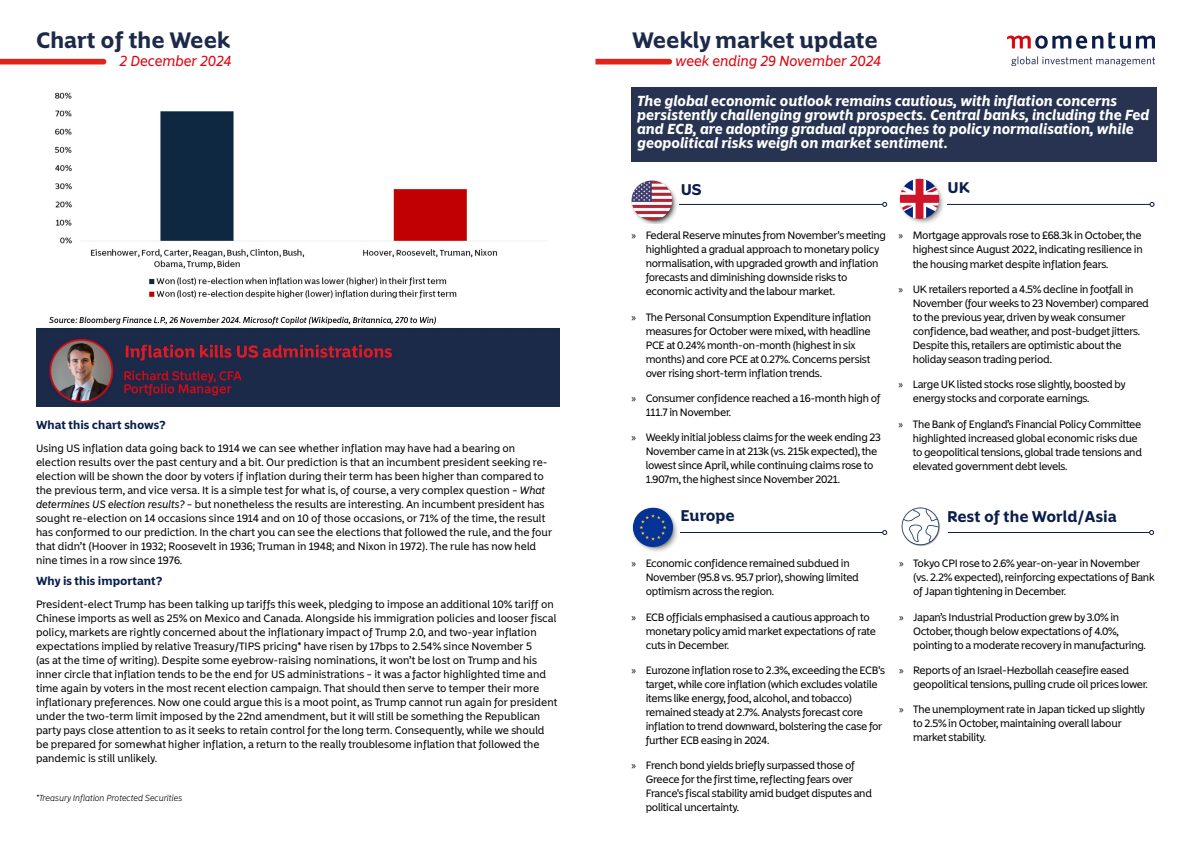
<style>
.page{position:relative;width:1191px;height:842px;background:#fff}
.page>*{position:absolute;margin:0;border:0;box-sizing:border-box;transform-origin:0 0}
.t1{font:700 23px "The Curve";color:#1c2948}
.t2{font:700 16px "The Curve";color:#0a1e4b}
.t3{font:italic 700 15px/14px "The Curve";letter-spacing:-.005em;color:#fff}
.t4{font:italic 15px "The Curve";color:#db0812}
.t5{font:700 12px "The Curve";color:#0a1e4b}
.t6{font:11px/14px "The Curve";letter-spacing:-.025em;color:#000}
.t7{font:11px/14px "The Curve";color:#000}
.t8{font:italic 300 9px "The Curve";color:#000}
.s1{font-style:italic}
.s2{font-family:"Myriad Pro"}
</style>
<div class="page">
<hr style="left:899px;top:532px;width:250px;height:1px;background:#0a1e4b">
<svg style="left:1149px;top:530px;width:5px;height:5px"></svg>
<hr style="left:899px;top:204px;width:251px;height:1px;background:#0a1e4b">
<svg style="left:1149px;top:202px;width:5px;height:5px"></svg>
<div style="left:631px;top:87px;width:526px;height:75px;background:#273351"></div>
<img style="left:1007px;top:32px;width:147px;height:34px">
<hr style="left:632px;top:204px;width:250px;height:1px;background:#0a1e4b">
<svg style="left:882px;top:202px;width:5px;height:5px"></svg>
<svg style="left:0;top:59px;width:106px;height:5px"></svg>
<hr style="left:632px;top:532px;width:250px;height:1px;background:#0a1e4b">
<svg style="left:882px;top:530px;width:5px;height:5px"></svg>
<div style="left:899px;top:505px;width:48px;height:43px;background:#fff"></div>
<img style="left:901px;top:507px;width:39px;height:39px">
<img style="left:632px;top:507px;width:47px;height:45px">
<img style="left:631px;top:180px;width:47px;height:44px">
<img style="left:899px;top:178px;width:47px;height:46px">
<svg style="left:595px;top:59px;width:77px;height:5px"></svg>
<img style="left:36px;top:92px;width:523px;height:315px">
<h1 class="t1" style="left:36px;top:25px;width:196px">Chart of the Week</h1>
<h3 class="t4" style="left:119px;top:51px;width:114px">2 December 2024</h3>
<p class="t5" style="left:36px;top:417px;width:131px">What this chart shows?</p>
<p class="t7" style="left:36px;top:441px;width:518px">Using US inflation data going back to 1914 we can see whether inflation may have had a bearing on election results over the past century and a bit. Our prediction is that an incumbent president seeking re&shy;election will be shown the door by voters if inflation during their term has been higher than compared to the previous term, and vice versa. It is a simple test for what is, of course, a very complex question – <span class="s1">What determines US election results?</span> – but nonetheless the results are interesting. An incumbent president has sought re-election on 14 occasions since 1914 and on 10 of those occasions, or 71% of the time, the result has conformed to our prediction. In the chart you can see the elections that followed the rule, and the four that didn’t (Hoover in 1932; Roosevelt in 1936; Truman in 1948; and Nixon in 1972). The rule has now held nine times in a row since 1976.</p>
<p class="t5" style="left:36px;top:573px;width:128px">Why is this important?</p>
<p class="t7" style="left:36px;top:597px;width:523px">President-elect Trump has been talking up tariffs this week, pledging to impose an additional 10% tariff on Chinese imports as well as 25% on Mexico and Canada. Alongside his immigration policies and looser fiscal policy, markets are rightly concerned about the inflationary impact of Trump 2.0, and two-year inflation expectations implied by relative Treasury/TIPS pricing* have risen by 17bps to 2.54% since November 5<br>(as at the time of writing). Despite some eyebrow-raising nominations, it won’t be lost on Trump and his inner circle that inflation tends to be the end for US administrations – it was a factor highlighted time and time again by voters in the most recent election campaign. That should then serve to temper their more inflationary preferences. Now one could argue this is a moot point, as Trump cannot run again for president under the two-term limit imposed by the 22nd amendment, but it will still be something the Republican party pays close attention to as it seeks to retain control for the long term. Consequently, while we should be prepared for somewhat higher inflation, a return to the really troublesome inflation that followed the pandemic is still unlikely.</p>
<p class="t8" style="left:36px;top:792px;width:148px">*Treasury Inflation Protected Securities</p>
<h1 class="t1" style="left:632px;top:25px;width:247px">Weekly market update</h1>
<h3 class="t4" style="left:675px;top:51px;width:207px">week ending 29 November 2024</h3>
<p class="t3" style="left:637px;top:94px;width:514px">The global economic outlook remains cautious, with inflation concerns persistently challenging growth prospects. Central banks, including the Fed and ECB, are adopting gradual approaches to policy normalisation, while geopolitical risks weigh on market sentiment.</p>
<h2 class="t2" style="left:680px;top:179px;width:22px">US</h2>
<h2 class="t2" style="left:947px;top:177px;width:24px">UK</h2>
<p class="t6" style="left:645px;top:228px;width:242px;text-indent:-14px"><span class="s2">»</span> Federal Reserve minutes from November's meeting highlighted a gradual approach to monetary policy normalisation, with upgraded growth and inflation forecasts and diminishing downside risks to economic activity and the labour market.</p>
<p class="t6" style="left:645px;top:310px;width:227px;text-indent:-14px"><span class="s2">»</span> The Personal Consumption Expenditure inflation measures for October were mixed, with headline PCE at 0.24% month-on-month (highest in six months) and core PCE at 0.27%. Concerns persist over rising short-term inflation trends.</p>
<p class="t6" style="left:645px;top:391px;width:237px;text-indent:-14px"><span class="s2">»</span> Consumer confidence reached a 16-month high of<br>111.7 in November.</p>
<p class="t6" style="left:645px;top:430px;width:237px;text-indent:-14px"><span class="s2">»</span> Weekly initial jobless claims for the week ending 23<br>November came in at 213k (vs. 215k expected), the lowest since April, while continuing claims rose to 1.907m, the highest since November 2021.</p>
<p class="t6" style="left:912px;top:229px;width:231px;text-align:justify;text-indent:-14px"><span class="s2">»</span> Mortgage approvals rose to £68.3k in October, the highest since August 2022, indicating resilience in the housing market despite inflation fears.</p>
<p class="t6" style="left:912px;top:282px;width:238px;text-indent:-14px"><span class="s2">»</span> UK retailers reported a 4.5% decline in footfall in November (four weeks to 23 November) compared to the previous year, driven by weak consumer confidence, bad weather, and post-budget jitters.<br>Despite this, retailers are optimistic about the holiday season trading period.</p>
<p class="t6" style="left:912px;top:377px;width:214px;text-indent:-14px"><span class="s2">»</span> Large UK listed stocks rose slightly, boosted by energy stocks and corporate earnings.</p>
<p class="t6" style="left:912px;top:417px;width:231px;text-indent:-14px"><span class="s2">»</span> The Bank of England’s Financial Policy Committee highlighted increased global economic risks due to geopolitical tensions, global trade tensions and elevated government debt levels.</p>
<h2 class="t2" style="left:680px;top:505px;width:56px">Europe</h2>
<h2 class="t2" style="left:947px;top:506px;width:171px">Rest of the World/Asia</h2>
<p class="t6" style="left:645px;top:556px;width:215px;text-indent:-14px"><span class="s2">»</span> Economic confidence remained subdued in<br>November (95.8 vs. 95.7 prior), showing limited optimism across the region.</p>
<p class="t6" style="left:645px;top:610px;width:232px;text-indent:-14px"><span class="s2">»</span> ECB officials emphasised a cautious approach to monetary policy amid market expectations of rate cuts in December.</p>
<p class="t6" style="left:645px;top:663px;width:241px;text-indent:-14px"><span class="s2">»</span> Eurozone inflation rose to 2.3%, exceeding the ECB's target, while core inflation (which excludes volatile items like energy, food, alcohol, and tobacco) remained steady at 2.7%. Analysts forecast core inflation to trend downward, bolstering the case for further ECB easing in 2024.</p>
<p class="t6" style="left:645px;top:758px;width:228px;text-indent:-14px"><span class="s2">»</span> French bond yields briefly surpassed those of Greece for the first time, reflecting fears over France's fiscal stability amid budget disputes and political uncertainty.</p>
<p class="t6" style="left:913px;top:556px;width:243px;text-indent:-14px"><span class="s2">»</span> Tokyo CPI rose to 2.6% year-on-year in November (vs. 2.2% expected), reinforcing expectations of Bank of Japan tightening in December.</p>
<p class="t6" style="left:913px;top:610px;width:234px;text-indent:-14px"><span class="s2">»</span> Japan’s Industrial Production grew by 3.0% in<br>October, though below expectations of 4.0%, pointing to a moderate recovery in manufacturing.</p>
<p class="t6" style="left:913px;top:663px;width:236px;text-indent:-14px"><span class="s2">»</span> Reports of an Israel-Hezbollah ceasefire eased geopolitical tensions, pulling crude oil prices lower.</p>
<p class="t6" style="left:913px;top:702px;width:233px;text-indent:-14px"><span class="s2">»</span> The unemployment rate in Japan ticked up slightly to 2.5% in October, maintaining overall labour market stability.</p>
</div>
